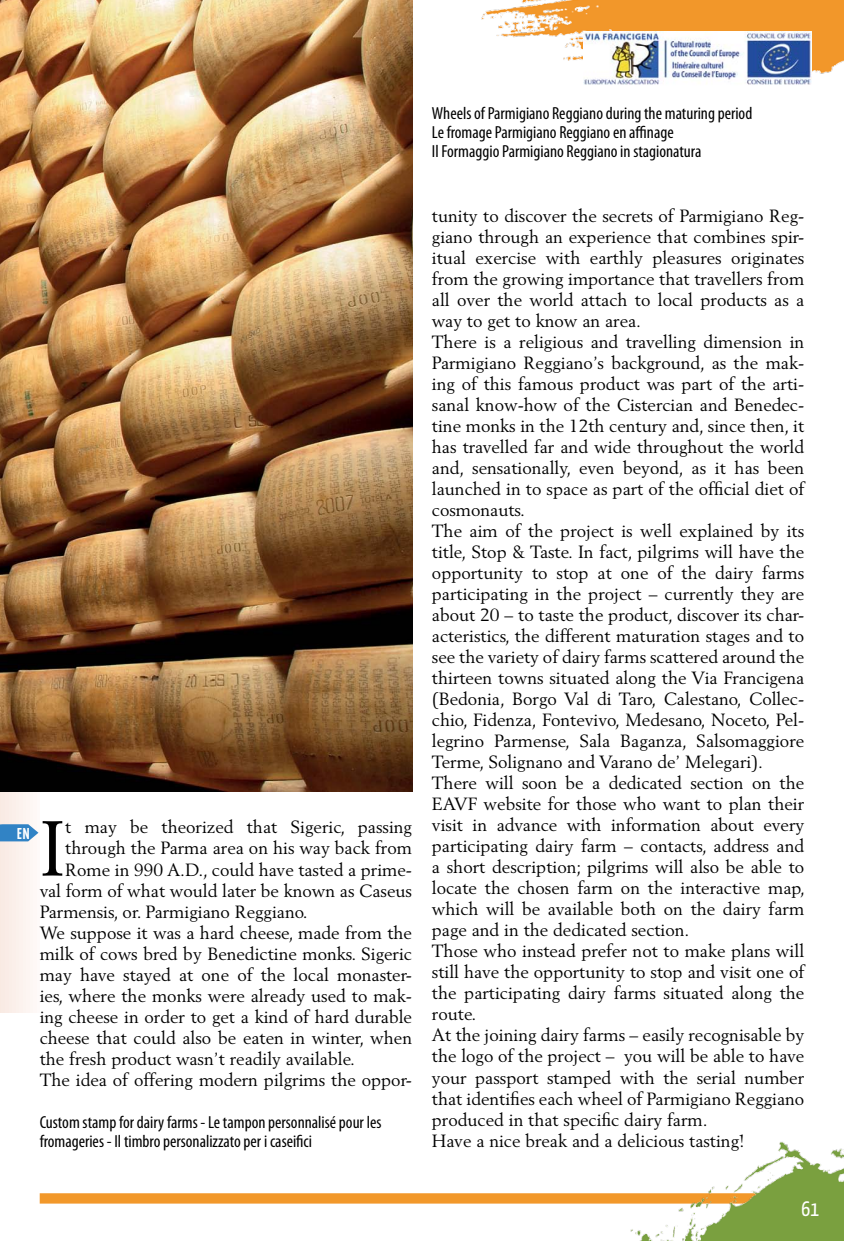
<style>
.page{position:relative;width:844px;height:1241px;background:#fff}
.page>*{position:absolute;margin:0;border:0;box-sizing:border-box;transform-origin:0 0}
.t1{font:76.83px "Berling";color:#000}
.t2{font:21px "Yanone Kaffeesatz";color:#fff}
.t3{font:17.5px/21px "Berling";color:#000}
.t4{font:condensed 17.5px/19.2px "Myriad Pro";color:#000}
.t5{font:700 15.75px "Yanone Kaffeesatz";color:#fff}
</style>
<div class="page">
<img style="left:0;top:0;width:412px;height:791px">
<div style="left:0;top:791px;width:40px;height:221px;background:#fcf2ee"></div>
<div style="left:40px;top:1192px;width:755px;height:11px;background:#f2982a;border:2px solid #f2982a"></div>
<img style="left:481px;top:0;width:362px;height:82px">
<img style="left:611px;top:1142px;width:232px;height:98px">
<img style="left:583px;top:31px;width:228px;height:54px">
<svg style="left:0;top:824px;width:38px;height:17px"></svg>
<p class="t5" style="left:17px;top:823px;width:14px">EN</p>
<h1 class="t1" style="left:40px;top:801px;width:27px">I</h1>
<p class="t3" style="left:65px;top:816px;width:348px">t may be theorized that Sigeric, passing</p>
<p class="t3" style="left:65px;top:837px;width:348px">through the Parma area on his way back from</p>
<p class="t3" style="left:65px;top:858px;width:348px">Rome in 990 A.D., could have tasted a prime-</p>
<p class="t3" style="left:40px;top:879px;width:373px">val form of what would later be known as Caseus</p>
<p class="t3" style="left:40px;top:900px;width:269px">Parmensis, or. Parmigiano Reggiano.</p>
<p class="t3" style="left:40px;top:921px;width:374px">We suppose it was a hard cheese, made from the</p>
<p class="t3" style="left:40px;top:942px;width:373px">milk of cows bred by Benedictine monks. Sigeric</p>
<p class="t3" style="left:40px;top:963px;width:374px">may have stayed at one of the local monaster-</p>
<p class="t3" style="left:40px;top:984px;width:373px">ies, where the monks were already used to mak-</p>
<p class="t3" style="left:40px;top:1005px;width:374px">ing cheese in order to get a kind of hard durable</p>
<p class="t3" style="left:40px;top:1026px;width:374px">cheese that could also be eaten in winter, when</p>
<p class="t3" style="left:40px;top:1047px;width:317px">the fresh product wasn’t readily available.</p>
<p class="t3" style="left:40px;top:1068px;width:374px">The idea of offering modern pilgrims the oppor-</p>
<p class="t4" style="left:40px;top:1112px;width:343px">Custom stamp for dairy farms - Le tampon personnalisé pour les fromageries - Il timbro personalizzato per i caseifici</p>
<p class="t4" style="left:432px;top:104px;width:322px">Wheels of Parmigiano Reggiano during the maturing period<br>Le fromage Parmigiano Reggiano en affinage<br>Il Formaggio Parmigiano Reggiano in stagionatura</p>
<p class="t3" style="left:432px;top:205px;width:374px">tunity to discover the secrets of Parmigiano Reg&shy;giano through an experience that combines spir&shy;itual exercise with earthly pleasures originates from the growing importance that travellers from all over the world attach to local products as a way to get to know an area.<br>There is a religious and travelling dimension in Parmigiano Reggiano’s background, as the mak&shy;ing of this famous product was part of the arti&shy;sanal know-how of the Cistercian and Benedec&shy;tine monks in the 12th century and, since then, it has travelled far and wide throughout the world and, sensationally, even beyond, as it has been launched in to space as part of the official diet of cosmonauts.<br>The aim of the project is well explained by its title, Stop &amp; Taste. In fact, pilgrims will have the opportunity to stop at one of the dairy farms participating in the project – currently they are about 20 – to taste the product, discover its char&shy;acteristics, the different maturation stages and to see the variety of dairy farms scattered around the thirteen towns situated along the Via Francigena (Bedonia, Borgo Val di Taro, Calestano, Collec&shy;chio, Fidenza, Fontevivo, Medesano, Noceto, Pel&shy;legrino Parmense, Sala Baganza, Salsomaggiore Terme, Solignano and Varano de’ Melegari).<br>There will soon be a dedicated section on the EAVF website for those who want to plan their visit in advance with information about every participating dairy farm – contacts, address and a short description; pilgrims will also be able to locate the chosen farm on the interactive map, which will be available both on the dairy farm page and in the dedicated section.<br>Those who instead prefer not to make plans will still have the opportunity to stop and visit one of the participating dairy farms situated along the route.<br>At the joining dairy farms – easily recognisable by the logo of the project – you will be able to have your passport stamped with the serial number that identifies each wheel of Parmigiano Reggiano produced in that specific dairy farm.<br>Have a nice break and a delicious tasting!</p>
<p class="t2" style="left:801px;top:1195px;width:19px">61</p>
</div>
